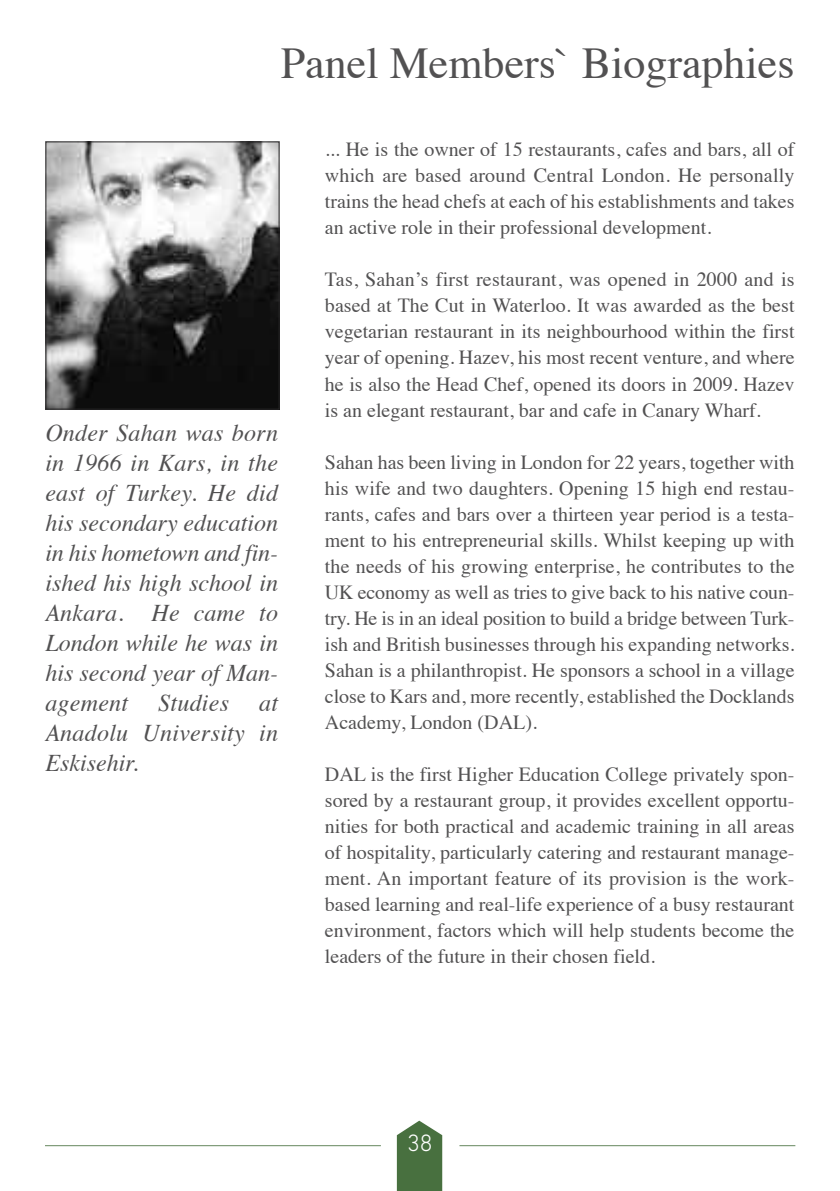
<style>
.page{position:relative;width:840px;height:1191px;background:#fff}
.page>*{position:absolute;margin:0;border:0;box-sizing:border-box;transform-origin:0 0}
.t1{font:44px "Times";color:#525152}
.t2{font:italic 24px/30px "Times";letter-spacing:.01em;color:#525152;text-align:justify}
.t3{font:300 24px "DIN Next LT Pro";color:#fff}
.t4{font:20px/26px "Times";color:#525152;text-align:justify}
</style>
<div class="page">
<svg style="left:396px;top:1120px;width:46px;height:71px;background:#5f8257"></svg>
<hr style="left:459px;top:1145px;width:335px;height:1px;background:#7f9b79">
<hr style="left:45px;top:1145px;width:335px;height:1px;background:#7f9b79">
<img style="left:47px;top:143px;width:230px;height:264px">
<div style="left:45px;top:141px;width:234px;height:268px;border:1px solid #272627"></div>
<h1 class="t1" style="left:280px;top:45px;width:515px">Panel Members` Biographies</h1>
<p class="t2" style="left:45px;top:420px;width:234px">Onder Sahan was born in 1966 in Kars, in the east of Turkey. He did his secondary education in his hometown and fin&shy;ished his high school in Ankara. He came to London while he was in his second year of Man&shy;agement</p>
<p class="t2" style="left:158px;top:690px;width:72px">Studies</p>
<p class="t2" style="left:45px;top:690px;width:234px;text-indent:214px">at Anadolu University in Eskisehir.</p>
<p class="t4" style="left:325px;top:138px;width:471px">... He is the owner of 15 restaurants, cafes and bars, all of which are based around Central London. He personally trains the head chefs at each of his establishments and takes an active role in their professional development.</p>
<p class="t4" style="left:325px;top:268px;width:471px">Tas, Sahan’s first restaurant, was opened in 2000 and is based at The Cut in Waterloo. It was awarded as the best vegetarian restaurant in its neighbourhood within the first year of opening. Hazev, his most recent venture, and where he is also the Head Chef, opened its doors in 2009. Hazev is an elegant restaurant, bar and cafe in Canary Wharf.</p>
<p class="t4" style="left:325px;top:450px;width:471px">Sahan has been living in London for 22 years, together with his wife and two daughters. Opening 15 high end restau&shy;rants, cafes and bars over a thirteen year period is a testa&shy;ment to his entrepreneurial skills. Whilst keeping up with the needs of his growing enterprise, he contributes to the UK economy as well as tries to give back to his native coun&shy;try. He is in an ideal position to build a bridge between Turk&shy;ish and British businesses through his expanding networks.<br>Sahan is a philanthropist. He sponsors a school in a village close to Kars and, more recently, established the Docklands Academy, London (DAL).</p>
<p class="t4" style="left:325px;top:762px;width:471px">DAL is the first Higher Education College privately spon&shy;sored by a restaurant group, it provides excellent opportu&shy;nities for both practical and academic training in all areas of hospitality, particularly catering and restaurant manage&shy;ment. An important feature of its provision is the work&shy;based learning and real-life experience of a busy restaurant environment, factors which will help students become the leaders of the future in their chosen field.</p>
<p class="t3" style="left:407px;top:1135px;width:27px">38</p>
</div>
